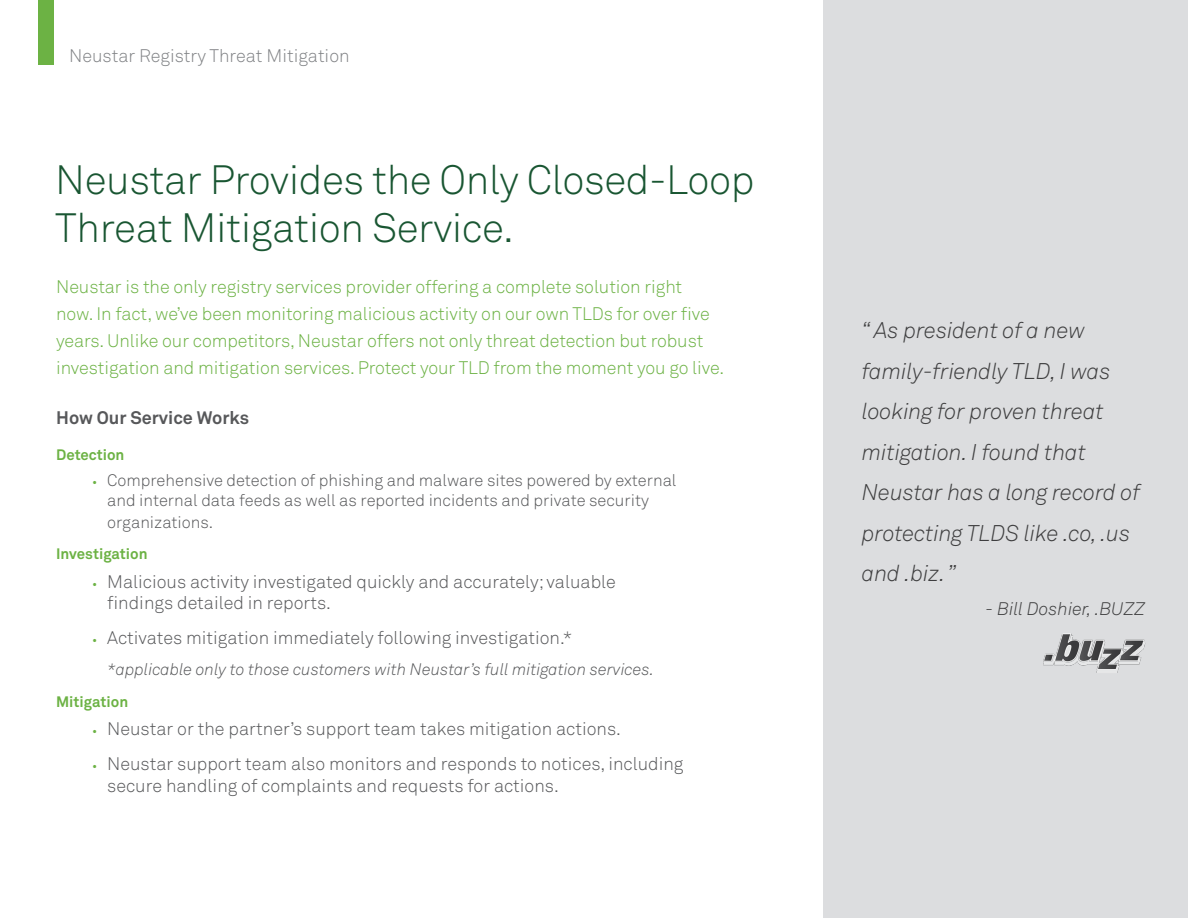
<style>
.page{position:relative;width:1188px;height:918px;background:#fff}
.page>*{position:absolute;margin:0;border:0;box-sizing:border-box;transform-origin:0 0}
.t1{font:300 40.5px/48.6px "Akkurat";letter-spacing:-.01em;color:#195632}
.t2{font:italic 300 22.5px/40.5px "Akkurat";letter-spacing:-.005em;color:#3e3e3f}
.t3{font:300 18px/21.6px "Akkurat";color:#57585a}
.t4{font:300 18px/27px "Akkurat";letter-spacing:-.005em;color:#6cb244}
.t5{font:300 18px "Akkurat";color:#808285}
.t6{font:700 18px "Akkurat";color:#57585a}
.t7{font:italic 300 18px "Akkurat";color:#3e3e3f}
.t8{font:300 16.5px/19.8px "Akkurat";color:#57585a}
.t9{font:italic 300 16.5px "Akkurat";color:#57585a}
.Header_of_Indented_T{font:700 15px "Akkurat";color:#6cb244}
.s1{font-weight:400;font-size:12px;color:#6cb244}
</style>
<div class="page">
<div style="left:38px;top:0;width:16px;height:64px;background:#6cb244"></div>
<div style="left:824px;top:0;width:364px;height:918px;background:#dcdddf"></div>
<img style="left:1043px;top:633px;width:103px;height:40px">
<p class="t5" style="left:69px;top:46px;width:282px">Neustar Registry Threat Mitigation</p>
<p class="t1" style="left:55px;top:156px;width:701px">Neustar Provides the Only Closed-Loop<br>Threat Mitigation Service.</p>
<p class="t4" style="left:56px;top:274px;width:669px">Neustar is the only registry services provider offering a complete solution right now. In fact, we’ve been monitoring malicious activity on our own TLDs for over five years. Unlike our competitors, Neustar offers not only threat detection but robust investigation and mitigation services. Protect your TLD from the moment you go live.</p>
<p class="t6" style="left:56px;top:406px;width:194px">How Our Service Works</p>
<p class="Header_of_Indented_T" style="left:56px;top:445px;width:70px">Detection</p>
<p class="t8" style="left:107px;top:471px;width:571px;text-indent:-15px"><span class="s1">•</span> Comprehensive detection of phishing and malware sites powered by external and internal data feeds as well as reported incidents and private security</p>
<p class="t8" style="left:107px;top:513px;width:108px">organizations.</p>
<p class="Header_of_Indented_T" style="left:56px;top:545px;width:93px">Investigation</p>
<p class="t3" style="left:107px;top:571px;width:510px;text-indent:-15px"><span class="s1">•</span> Malicious activity investigated quickly and accurately; valuable findings detailed in reports.</p>
<p class="t3" style="left:92px;top:628px;width:482px"><span class="s1">•</span> Activates mitigation immediately following investigation.*</p>
<p class="t9" style="left:107px;top:660px;width:548px">*applicable only to those customers with Neustar’s full mitigation services.</p>
<p class="Header_of_Indented_T" style="left:56px;top:692px;width:74px">Mitigation</p>
<p class="t3" style="left:92px;top:718px;width:530px"><span class="s1">•</span> Neustar or the partner’s support team takes mitigation actions.</p>
<p class="t3" style="left:107px;top:753px;width:578px;text-indent:-15px"><span class="s1">•</span> Neustar support team also monitors and responds to notices, including secure handling of complaints and requests for actions.</p>
<p class="t2" style="left:862px;top:311px;width:280px">“ As president of a new family-friendly TLD, I was looking for proven threat mitigation. I found that<br>Neustar has a long record of protecting TLDS like .co, .us and .biz. ”</p>
<p class="t7" style="left:986px;top:598px;width:161px">- Bill Doshier, .BUZZ</p>
</div>
